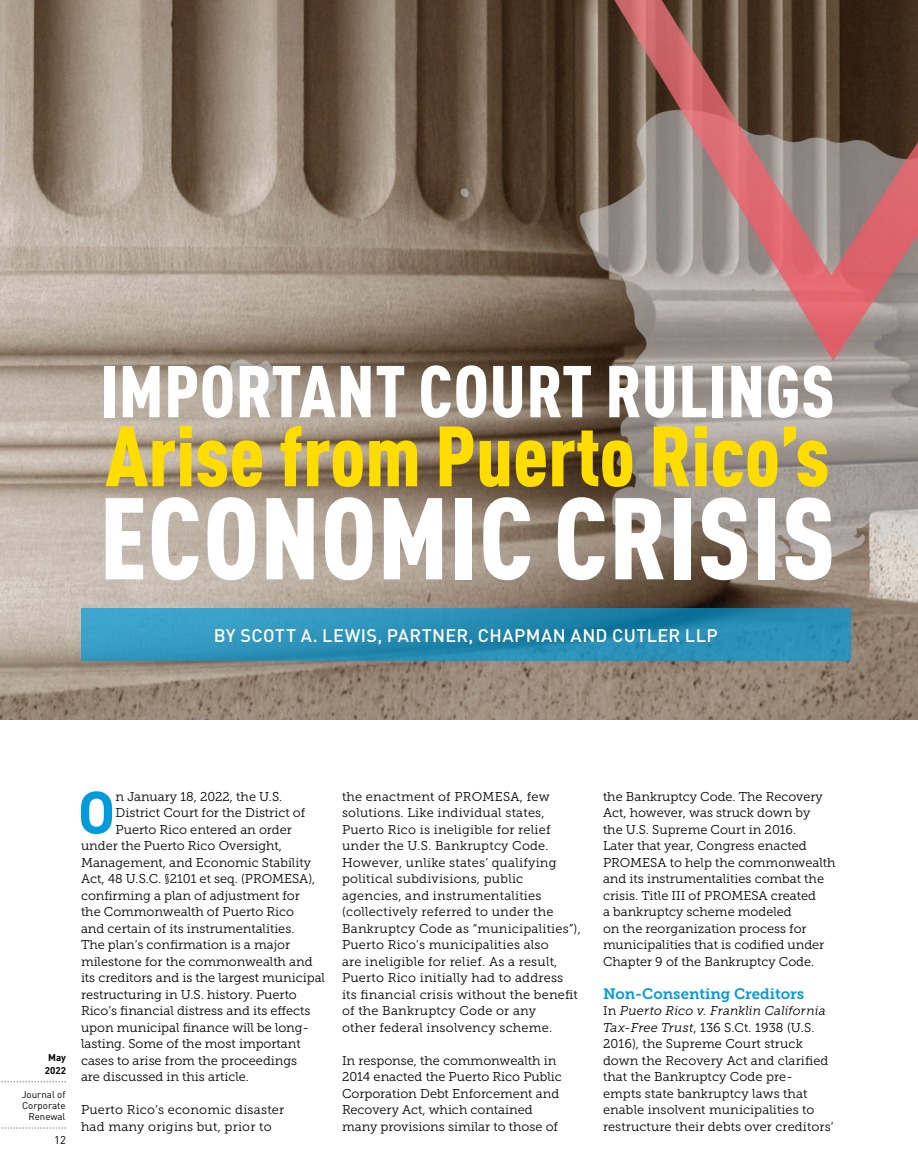
<style>
.page{position:relative;width:918px;height:1175px;background:#fff}
.page>*{position:absolute;margin:0;border:0;box-sizing:border-box;transform-origin:0 0}
.t1{font:900 condensed 114px "DINOT";letter-spacing:.01em;color:#fff}
.t2{font:900 condensed 84px "DINOT";color:#fd0}
.t3{font:900 condensed 72px "DINOT";letter-spacing:.01em;color:#fff}
.t4{font:700 59.1px "DINOT";color:#009bdb}
.t5{font:500 18px "DINOT";letter-spacing:.02em;color:#fff}
.t6{font:15px "Museo Slab 700";color:#009bdb}
.t7{font:12.75px/16.5px "Museo Slab 300";color:#000}
.t8{font:12.75px/16.5px "Museo Slab 300";letter-spacing:.02em;color:#000}
.t9{font:11.25px "DINOT";color:#000}
.t10{font:9.75px/11.2px "DINOT";color:#000;text-align:right}
.t11{font:700 9.75px/12.8px "DINOT";color:#000;text-align:center}
.s1{font-style:italic}
</style>
<div class="page">
<svg style="left:1px;top:1081px;width:65px;height:1px"></svg>
<svg style="left:1px;top:1127px;width:65px;height:1px"></svg>
<img style="left:0;top:0;width:918px;height:720px">
<svg style="left:81px;top:608px;width:769px;height:53px;background:#2a8fb6"></svg>
<h3 class="t3" style="left:100px;top:347px;width:736px">IMPORTANT COURT RULINGS</h3>
<h2 class="t2" style="left:105px;top:404px;width:726px">Arise from Puerto Rico’s</h2>
<h1 class="t1" style="left:99px;top:467px;width:737px">ECONOMIC CRISIS</h1>
<h3 class="t5" style="left:214px;top:623px;width:505px">BY SCOTT A. LEWIS, PARTNER, CHAPMAN AND CUTLER LLP</h3>
<p class="t11" style="left:45px;top:1050px;width:23px">May<br>2022</p>
<p class="t10" style="left:22px;top:1088px;width:45px">Journal of<br>Corporate<br>Renewal</p>
<p class="t9" style="left:54px;top:1133px;width:13px">12</p>
<h3 class="t4" style="left:78px;top:773px;width:40px">O</h3>
<p class="t7" style="left:116px;top:788px;width:168px">n January 18, 2022, the U.S.</p>
<p class="t7" style="left:116px;top:804px;width:191px">District Court for the District of</p>
<p class="t7" style="left:116px;top:821px;width:178px">Puerto Rico entered an order</p>
<p class="t7" style="left:81px;top:837px;width:202px">under the Puerto Rico Oversight,</p>
<p class="t7" style="left:81px;top:854px;width:232px">Management, and Economic Stability</p>
<p class="t7" style="left:81px;top:870px;width:236px">Act, 48 U.S.C. §2101 et seq. (PROMESA),</p>
<p class="t7" style="left:81px;top:887px;width:220px">confirming a plan of adjustment for</p>
<p class="t7" style="left:81px;top:903px;width:215px">the Commonwealth of Puerto Rico</p>
<p class="t7" style="left:81px;top:920px;width:215px">and certain of its instrumentalities.</p>
<p class="t7" style="left:81px;top:936px;width:211px">The plan’s confirmation is a major</p>
<p class="t7" style="left:81px;top:953px;width:233px">milestone for the commonwealth and</p>
<p class="t7" style="left:81px;top:969px;width:246px">its creditors and is the largest municipal</p>
<p class="t7" style="left:81px;top:986px;width:217px">restructuring in U.S. history. Puerto</p>
<p class="t7" style="left:81px;top:1002px;width:231px">Rico’s financial distress and its effects</p>
<p class="t7" style="left:81px;top:1019px;width:229px">upon municipal finance will be long-</p>
<p class="t7" style="left:81px;top:1035px;width:221px">lasting. Some of the most important</p>
<p class="t7" style="left:81px;top:1052px;width:218px">cases to arise from the proceedings</p>
<p class="t7" style="left:81px;top:1068px;width:170px">are discussed in this article.</p>
<p class="t8" style="left:81px;top:1101px;width:205px">Puerto Rico’s economic disaster had many origins but, prior to</p>
<p class="t8" style="left:342px;top:788px;width:240px">the enactment of PROMESA, few solutions. Like individual states, Puerto Rico is ineligible for relief under the U.S. Bankruptcy Code.<br>However, unlike states’ qualifying political subdivisions, public agencies, and instrumentalities (collectively referred to under the Bankruptcy Code as “municipalities”), Puerto Rico’s municipalities also<br>are ineligible for relief. As a result, Puerto Rico initially had to address its financial crisis without the benefit of the Bankruptcy Code or any<br>other federal insolvency scheme.</p>
<p class="t7" style="left:342px;top:1052px;width:221px">In response, the commonwealth in 2014 enacted the Puerto Rico Public Corporation Debt Enforcement and Recovery Act, which contained many provisions similar to those of</p>
<p class="t7" style="left:603px;top:788px;width:234px">the Bankruptcy Code. The Recovery Act, however, was struck down by<br>the U.S. Supreme Court in 2016.<br>Later that year, Congress enacted PROMESA to help the commonwealth and its instrumentalities combat the crisis. Title III of PROMESA created<br>a bankruptcy scheme modeled<br>on the reorganization process for municipalities that is codified under Chapter 9 of the Bankruptcy Code.</p>
<p class="t6" style="left:603px;top:985px;width:203px">Non-Consenting Creditors</p>
<p class="t7" style="left:603px;top:1002px;width:232px">In <span class="s1">Puerto Rico v. Franklin California Tax-Free Trust</span>, 136 S.Ct. 1938 (U.S.<br>2016), the Supreme Court struck down the Recovery Act and clarified that the Bankruptcy Code pre&shy;empts state bankruptcy laws that enable insolvent municipalities to restructure their debts over creditors’</p>
</div>
